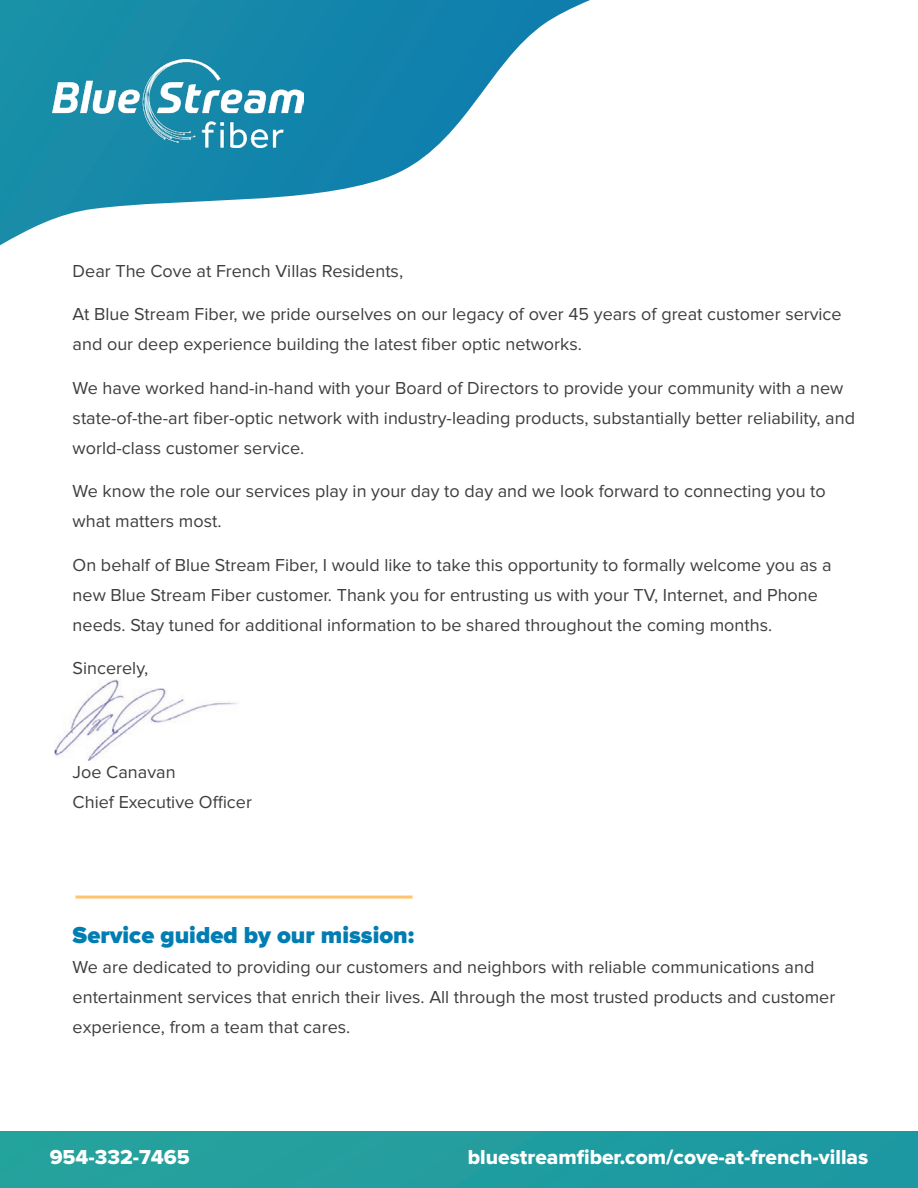
<style>
.page{position:relative;width:918px;height:1188px;background:#fff}
.page>*{position:absolute;margin:0;border:0;box-sizing:border-box;transform-origin:0 0}
.t1{font:900 24px "Proxima Nova";color:#007db3}
.t2{font:21px "Proxima Nova Extrabld";color:#fff}
.t3{font:18px/30px "Proxima Nova";color:#3e3e3f}
</style>
<div class="page">
<svg style="left:0;top:0;width:590px;height:245px"></svg>
<img style="left:52px;top:60px;width:252px;height:87px">
<img style="left:54px;top:679px;width:183px;height:82px">
<hr style="left:75px;top:896px;width:338px;height:3px;background:#fec470">
<div style="left:0;top:1131px;width:918px;height:57px;background:#249d9f"></div>
<p class="t3" style="left:73px;top:256px;width:332px">Dear The Cove at French Villas Residents,</p>
<p class="t3" style="left:73px;top:300px;width:771px">At Blue Stream Fiber, we pride ourselves on our legacy of over 45 years of great customer service and our deep experience building the latest fiber optic networks.</p>
<p class="t3" style="left:73px;top:373px;width:784px">We have worked hand-in-hand with your Board of Directors to provide your community with a new state-of-the-art fiber-optic network with industry-leading products, substantially better reliability, and world-class customer service.</p>
<p class="t3" style="left:73px;top:477px;width:755px">We know the role our services play in your day to day and we look forward to connecting you to what matters most.</p>
<p class="t3" style="left:73px;top:550px;width:761px">On behalf of Blue Stream Fiber, I would like to take this opportunity to formally welcome you as a new Blue Stream Fiber customer. Thank you for entrusting us with your TV, Internet, and Phone needs. Stay tuned for additional information to be shared throughout the coming months.</p>
<p class="t3" style="left:73px;top:654px;width:77px">Sincerely,</p>
<p class="t3" style="left:73px;top:757px;width:105px">Joe Canavan</p>
<p class="t3" style="left:73px;top:787px;width:181px">Chief Executive Officer</p>
<p class="t1" style="left:73px;top:921px;width:343px">Service guided by our mission:</p>
<p class="t3" style="left:73px;top:952px;width:764px">We are dedicated to providing our customers and neighbors with reliable communications and entertainment services that enrich their lives. All through the most trusted products and customer experience, from a team that cares.</p>
<p class="t2" style="left:50px;top:1145px;width:142px">954-332-7465</p>
<p class="t2" style="left:468px;top:1145px;width:402px">bluestreamfiber.com/cove-at-french-villas</p>
</div>
